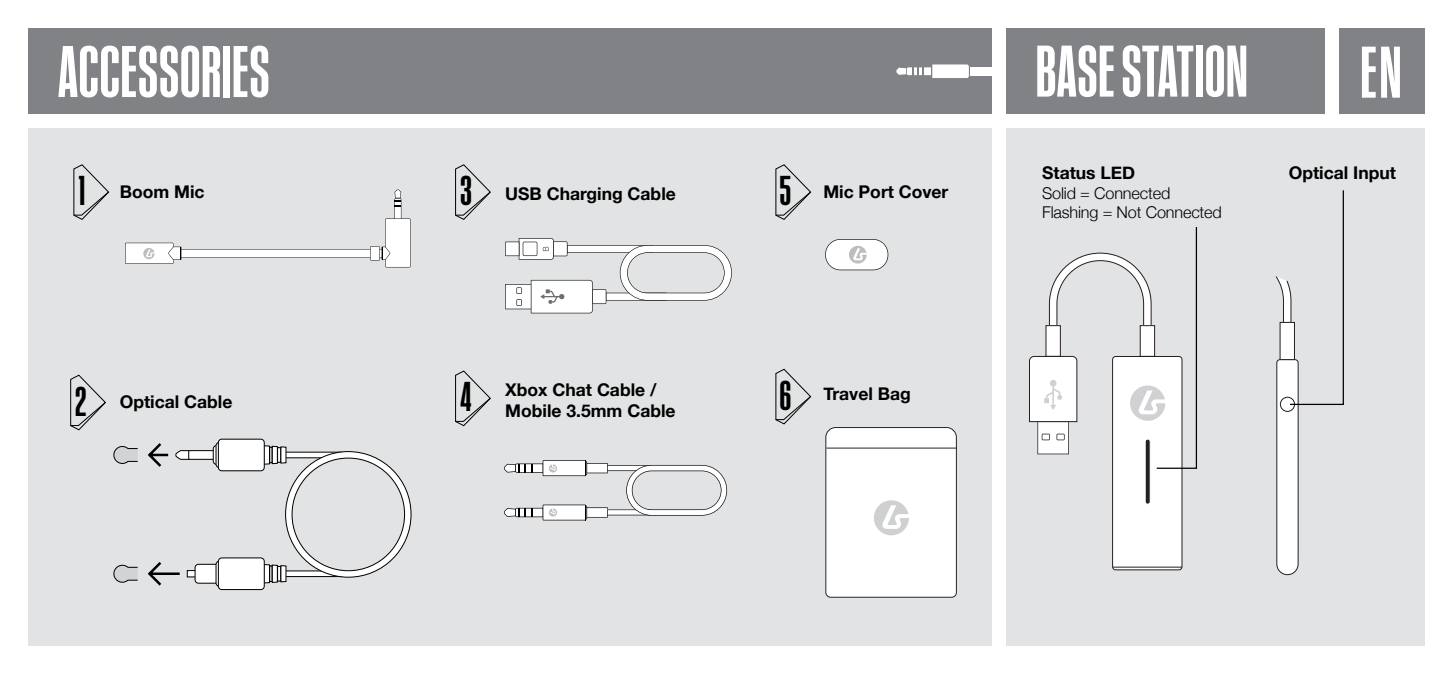
<style>
.page{position:relative;width:1453px;height:674px;background:#fff}
.page>*{position:absolute;margin:0;border:0;box-sizing:border-box;transform-origin:0 0}
.t1{font:500 70px "Kommissar X Cond";letter-spacing:.02em;color:#fff}
.t2{font:500 40px "Kommissar X Cond";color:#000}
.t3{font:700 17.5px/21px "Helvetica Neue";color:#000}
.t4{font:300 16.25px/19.5px "Helvetica Neue";letter-spacing:-.01em;color:#000}
</style>
<div class="page">
<div style="left:28px;top:128px;width:964px;height:517px;background:#e2e3e4"></div>
<div style="left:1006px;top:128px;width:418px;height:517px;background:#e2e3e4"></div>
<div style="left:1339px;top:28px;width:85px;height:85px;background:#808285"></div>
<div style="left:28px;top:28px;width:964px;height:85px;background:#808285"></div>
<div style="left:1006px;top:28px;width:319px;height:85px;background:#808285"></div>
<svg style="left:73px;top:164px;width:36px;height:56px"></svg>
<svg style="left:455px;top:370px;width:36px;height:56px"></svg>
<svg style="left:70px;top:374px;width:36px;height:56px"></svg>
<div style="left:970px;top:67px;width:22px;height:8px;background:#fff"></div>
<svg style="left:896px;top:64px;width:73px;height:14px"></svg>
<svg style="left:125px;top:189px;width:286px;height:78px"></svg>
<svg style="left:455px;top:164px;width:36px;height:56px"></svg>
<svg style="left:504px;top:460px;width:223px;height:60px"></svg>
<svg style="left:505px;top:238px;width:227px;height:75px"></svg>
<svg style="left:825px;top:239px;width:63px;height:31px;background:#e9eaea"></svg>
<svg style="left:775px;top:164px;width:36px;height:56px"></svg>
<svg style="left:775px;top:368px;width:36px;height:56px"></svg>
<svg style="left:113px;top:446px;width:25px;height:18px"></svg>
<svg style="left:148px;top:443px;width:43px;height:24px"></svg>
<div style="left:189px;top:450px;width:27px;height:9px;background:#fff"></div>
<div style="left:188px;top:450px;width:28px;height:9px;border:1px solid #000"></div>
<div style="left:213px;top:445px;width:46px;height:19px;background:#868686;border-radius:3px"></div>
<div style="left:213px;top:445px;width:47px;height:19px;border:1px solid #000;border-radius:3px"></div>
<div style="left:216px;top:441px;width:46px;height:27px;border:1px solid #000;border-radius:3px"></div>
<div style="left:218px;top:439px;width:46px;height:31px;background:#fff;border-radius:3px"></div>
<div style="left:218px;top:438px;width:47px;height:33px;border:1px solid #000;border-radius:3px"></div>
<svg style="left:113px;top:564px;width:25px;height:19px"></svg>
<svg style="left:147px;top:562px;width:33px;height:24px"></svg>
<div style="left:263px;top:563px;width:7px;height:20px;border:1px solid #000"></div>
<svg style="left:189px;top:571px;width:6px;height:4px"></svg>
<div style="left:187px;top:569px;width:28px;height:8px;border:1px solid #000"></div>
<div style="left:195px;top:564px;width:46px;height:19px;background:#fff;border-radius:3px"></div>
<div style="left:195px;top:563px;width:46px;height:20px;border:1px solid #000;border-radius:3px"></div>
<div style="left:216px;top:560px;width:46px;height:26px;border:1px solid #000;border-radius:3px"></div>
<div style="left:218px;top:557px;width:46px;height:32px;background:#fff;border-radius:3px"></div>
<div style="left:218px;top:557px;width:47px;height:32px;border:1px solid #000;border-radius:3px"></div>
<svg style="left:264px;top:446px;width:148px;height:136px"></svg>
<div style="left:1112px;top:356px;width:70px;height:213px;background:#fff;border-radius:3px"></div>
<div style="left:1112px;top:356px;width:70px;height:214px;border:1px solid #241f21;border-radius:3px"></div>
<div style="left:1145px;top:439px;width:5px;height:65px;background:#241f21;border-radius:2px"></div>
<div style="left:1145px;top:438px;width:5px;height:66px;border:1px solid #fff;border-radius:2px"></div>
<hr style="left:1113px;top:566px;width:69px;height:1px;background:#241f21">
<svg style="left:1029px;top:227px;width:168px;height:242px"></svg>
<svg style="left:1275px;top:190px;width:69px;height:385px"></svg>
<svg style="left:825px;top:427px;width:132px;height:170px;background:#f7f7f7"></svg>
<h1 class="t1" style="left:58px;top:26px;width:213px">ACCESSORIES</h1>
<h1 class="t1" style="left:1036px;top:26px;width:213px">BASE STATION</h1>
<h2 class="t2" style="left:79px;top:165px;width:8px">1</h2>
<p class="t3" style="left:120px;top:181px;width:86px">Boom Mic</p>
<h2 class="t2" style="left:460px;top:165px;width:13px">3</h2>
<p class="t3" style="left:823px;top:181px;width:127px">Mic Port Cover</p>
<h2 class="t2" style="left:780px;top:165px;width:13px">5</h2>
<p class="t3" style="left:505px;top:182px;width:172px">USB Charging Cable</p>
<p class="t3" style="left:1042px;top:162px;width:95px">Status LED</p>
<p class="t4" style="left:1042px;top:182px;width:181px">Solid = Connected<br>Flashing = Not Connected</p>
<h1 class="t1" style="left:1361px;top:27px;width:42px">EN</h1>
<p class="t3" style="left:1289px;top:162px;width:109px">Optical Input</p>
<h2 class="t2" style="left:76px;top:375px;width:12px">2</h2>
<h2 class="t2" style="left:460px;top:371px;width:12px">4</h2>
<p class="t3" style="left:120px;top:391px;width:114px">Optical Cable</p>
<p class="t3" style="left:505px;top:379px;width:172px">Xbox Chat Cable /<br>Mobile 3.5mm Cable</p>
<h2 class="t2" style="left:780px;top:369px;width:13px">6</h2>
<p class="t3" style="left:823px;top:383px;width:89px">Travel Bag</p>
</div>
